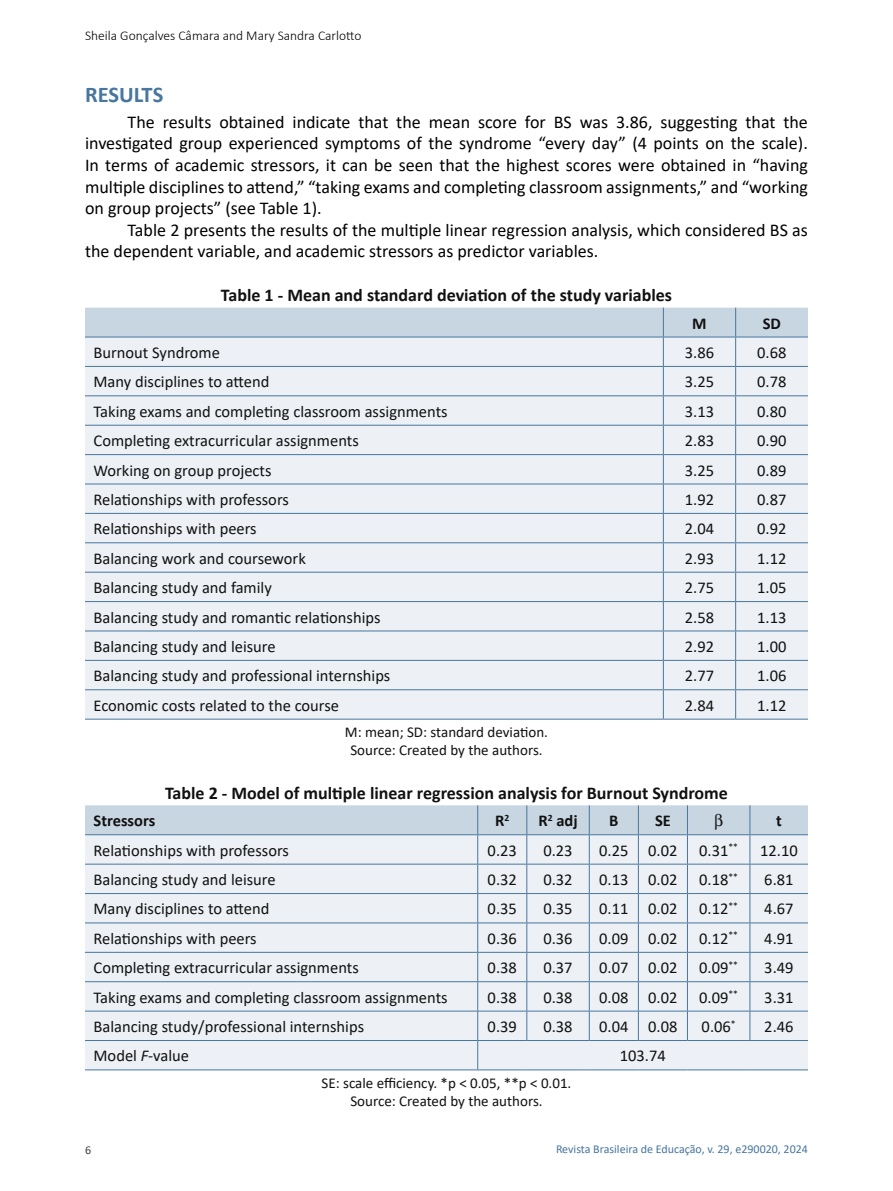
<style>
.page{position:relative;width:893px;height:1191px;background:#fff}
.page>*{position:absolute;margin:0;border:0;box-sizing:border-box;transform-origin:0 0}
.t1{font:700 22.5px "Calibri";color:#47769f}
.t2{font:18px/21.6px "Calibri";color:#000;text-align:justify}
.t3{font:700 18px "Calibri";color:#111}
.t4{font:16.5px "Calibri";color:#111}
.t5{font:700 16.5px "Calibri";color:#111}
.t6{font:15px/18px "Calibri";color:#111;text-align:center}
.t7{font:300 13.5px "Calibri";color:#000}
.t8{font:12px "Calibri";color:#47769f}
.t9{font:12px "Calibri";color:#414042}
.s1{font-style:italic}
</style>
<div class="page">
<hr style="left:85px;top:1069px;width:393px;height:1px;background:#47769f">
<hr style="left:478px;top:1069px;width:49px;height:1px;background:#47769f">
<hr style="left:527px;top:1069px;width:62px;height:1px;background:#47769f">
<hr style="left:589px;top:1069px;width:49px;height:1px;background:#47769f">
<hr style="left:638px;top:1069px;width:49px;height:1px;background:#47769f">
<hr style="left:687px;top:1069px;width:63px;height:1px;background:#47769f">
<hr style="left:750px;top:1069px;width:58px;height:1px;background:#47769f">
<hr style="left:85px;top:719px;width:578px;height:1px;background:#47769f">
<hr style="left:663px;top:719px;width:73px;height:1px;background:#47769f">
<hr style="left:736px;top:719px;width:72px;height:1px;background:#47769f">
<svg style="left:85px;top:308px;width:723px;height:411px;background:#e4eaf0"></svg>
<svg style="left:85px;top:805px;width:723px;height:264px;background:#e2e9ef"></svg>
<p class="t7" style="left:85px;top:27px;width:278px">Sheila Gonçalves Câmara and Mary Sandra Carlotto</p>
<h1 class="t1" style="left:85px;top:79px;width:80px">RESULTS</h1>
<p class="t2" style="left:85px;top:111px;width:724px;text-indent:43px">The results obtained indicate that the mean score for BS was 3.86, suggesting that the investigated group experienced symptoms of the syndrome “every day” (4 points on the scale).<br>In terms of academic stressors, it can be seen that the highest scores were obtained in “having multiple disciplines to attend,” “taking exams and completing classroom assignments,” and “working on group projects” (see Table 1).</p>
<p class="t2" style="left:85px;top:219px;width:724px;text-indent:43px">Table 2 presents the results of the multiple linear regression analysis, which considered BS as the dependent variable, and academic stressors as predictor variables.</p>
<p class="t3" style="left:221px;top:282px;width:453px">Table 1 - Mean and standard deviation of the study variables</p>
<p class="t5" style="left:692px;top:311px;width:16px">M</p>
<p class="t5" style="left:763px;top:311px;width:20px">SD</p>
<p class="t4" style="left:94px;top:341px;width:128px">Burnout Syndrome</p>
<p class="t4" style="left:685px;top:341px;width:31px">3.86</p>
<p class="t4" style="left:757px;top:341px;width:31px">0.68</p>
<p class="t4" style="left:94px;top:370px;width:177px">Many disciplines to attend</p>
<p class="t4" style="left:685px;top:370px;width:31px">3.25</p>
<p class="t4" style="left:757px;top:370px;width:31px">0.78</p>
<p class="t4" style="left:94px;top:400px;width:356px">Taking exams and completing classroom assignments</p>
<p class="t4" style="left:685px;top:400px;width:31px">3.13</p>
<p class="t4" style="left:757px;top:400px;width:31px">0.80</p>
<p class="t4" style="left:94px;top:429px;width:267px">Completing extracurricular assignments</p>
<p class="t4" style="left:685px;top:429px;width:31px">2.83</p>
<p class="t4" style="left:757px;top:429px;width:31px">0.90</p>
<p class="t4" style="left:94px;top:458px;width:179px">Working on group projects</p>
<p class="t4" style="left:685px;top:458px;width:31px">3.25</p>
<p class="t4" style="left:757px;top:458px;width:31px">0.89</p>
<p class="t4" style="left:94px;top:488px;width:197px">Relationships with professors</p>
<p class="t4" style="left:685px;top:488px;width:31px">1.92</p>
<p class="t4" style="left:757px;top:488px;width:31px">0.87</p>
<p class="t4" style="left:94px;top:517px;width:165px">Relationships with peers</p>
<p class="t4" style="left:685px;top:517px;width:31px">2.04</p>
<p class="t4" style="left:757px;top:517px;width:31px">0.92</p>
<p class="t4" style="left:94px;top:547px;width:214px">Balancing work and coursework</p>
<p class="t4" style="left:685px;top:547px;width:31px">2.93</p>
<p class="t4" style="left:757px;top:547px;width:31px">1.12</p>
<p class="t4" style="left:94px;top:576px;width:180px">Balancing study and family</p>
<p class="t4" style="left:685px;top:576px;width:31px">2.75</p>
<p class="t4" style="left:757px;top:576px;width:31px">1.05</p>
<p class="t4" style="left:94px;top:605px;width:288px">Balancing study and romantic relationships</p>
<p class="t4" style="left:685px;top:605px;width:31px">2.58</p>
<p class="t4" style="left:757px;top:605px;width:31px">1.13</p>
<p class="t4" style="left:94px;top:635px;width:184px">Balancing study and leisure</p>
<p class="t4" style="left:685px;top:635px;width:31px">2.92</p>
<p class="t4" style="left:757px;top:635px;width:31px">1.00</p>
<p class="t4" style="left:94px;top:664px;width:298px">Balancing study and professional internships</p>
<p class="t4" style="left:685px;top:664px;width:31px">2.77</p>
<p class="t4" style="left:757px;top:664px;width:31px">1.06</p>
<p class="t4" style="left:94px;top:694px;width:247px">Economic costs related to the course</p>
<p class="t4" style="left:685px;top:694px;width:31px">2.84</p>
<p class="t4" style="left:757px;top:694px;width:31px">1.12</p>
<p class="t6" style="left:345px;top:723px;width:205px">M: mean; SD: standard deviation.<br>Source: Created by the authors.</p>
<p class="t3" style="left:165px;top:780px;width:564px">Table 2 - Model of multiple linear regression analysis for Burnout Syndrome</p>
<p class="t5" style="left:94px;top:809px;width:63px">Stressors</p>
<p class="t5" style="left:495px;top:809px;width:16px">R<sup>2</sup></p>
<p class="t5" style="left:538px;top:809px;width:41px">R<sup>2</sup> adj</p>
<p class="t5" style="left:609px;top:809px;width:11px">B</p>
<p class="t5" style="left:655px;top:809px;width:17px">SE</p>
<p class="t5" style="left:776px;top:809px;width:7px">t</p>
<p class="t4" style="left:94px;top:838px;width:197px">Relationships with professors</p>
<p class="t4" style="left:488px;top:838px;width:31px">0.23</p>
<p class="t4" style="left:543px;top:838px;width:31px">0.23</p>
<p class="t4" style="left:599px;top:838px;width:80px">0.25 0.02</p>
<p class="t4" style="left:699px;top:838px;width:40px">0.31<sup>**</sup></p>
<p class="t4" style="left:760px;top:838px;width:39px">12.10</p>
<p class="t4" style="left:94px;top:868px;width:184px">Balancing study and leisure</p>
<p class="t4" style="left:488px;top:868px;width:31px">0.32</p>
<p class="t4" style="left:543px;top:868px;width:31px">0.32</p>
<p class="t4" style="left:599px;top:868px;width:80px">0.13 0.02</p>
<p class="t4" style="left:699px;top:868px;width:40px">0.18<sup>**</sup></p>
<p class="t4" style="left:764px;top:868px;width:31px">6.81</p>
<p class="t4" style="left:94px;top:897px;width:177px">Many disciplines to attend</p>
<p class="t4" style="left:488px;top:897px;width:31px">0.35</p>
<p class="t4" style="left:543px;top:897px;width:31px">0.35</p>
<p class="t4" style="left:599px;top:897px;width:80px">0.11 0.02</p>
<p class="t4" style="left:699px;top:897px;width:40px">0.12<sup>**</sup></p>
<p class="t4" style="left:764px;top:897px;width:31px">4.67</p>
<p class="t4" style="left:94px;top:927px;width:165px">Relationships with peers</p>
<p class="t4" style="left:488px;top:927px;width:31px">0.36</p>
<p class="t4" style="left:543px;top:927px;width:31px">0.36</p>
<p class="t4" style="left:599px;top:927px;width:80px">0.09 0.02</p>
<p class="t4" style="left:699px;top:927px;width:40px">0.12<sup>**</sup></p>
<p class="t4" style="left:764px;top:927px;width:31px">4.91</p>
<p class="t4" style="left:94px;top:956px;width:267px">Completing extracurricular assignments</p>
<p class="t4" style="left:488px;top:956px;width:31px">0.38</p>
<p class="t4" style="left:543px;top:956px;width:31px">0.37</p>
<p class="t4" style="left:599px;top:956px;width:80px">0.07 0.02</p>
<p class="t4" style="left:699px;top:956px;width:40px">0.09<sup>**</sup></p>
<p class="t4" style="left:764px;top:956px;width:31px">3.49</p>
<p class="t4" style="left:94px;top:985px;width:356px">Taking exams and completing classroom assignments</p>
<p class="t4" style="left:488px;top:985px;width:31px">0.38</p>
<p class="t4" style="left:543px;top:985px;width:31px">0.38</p>
<p class="t4" style="left:599px;top:985px;width:80px">0.08 0.02</p>
<p class="t4" style="left:699px;top:985px;width:40px">0.09<sup>**</sup></p>
<p class="t4" style="left:764px;top:985px;width:31px">3.31</p>
<p class="t4" style="left:94px;top:1015px;width:272px">Balancing study/professional internships</p>
<p class="t4" style="left:488px;top:1015px;width:31px">0.39</p>
<p class="t4" style="left:543px;top:1015px;width:31px">0.38</p>
<p class="t4" style="left:599px;top:1015px;width:80px">0.04 0.08</p>
<p class="t4" style="left:702px;top:1015px;width:36px">0.06<sup>*</sup></p>
<p class="t4" style="left:764px;top:1015px;width:31px">2.46</p>
<p class="t4" style="left:94px;top:1044px;width:97px">Model <span class="s1">F</span>-value</p>
<p class="t4" style="left:620px;top:1044px;width:47px">103.74</p>
<p class="t6" style="left:322px;top:1073px;width:251px">SE: scale efficiency. *p &lt; 0.05, **p &lt; 0.01.<br>Source: Created by the authors.</p>
<p class="t9" style="left:85px;top:1141px;width:8px">6</p>
<p class="t8" style="left:556px;top:1141px;width:253px">Revista Brasileira de Educação, v. 29, e290020, 2024</p>
</div>
